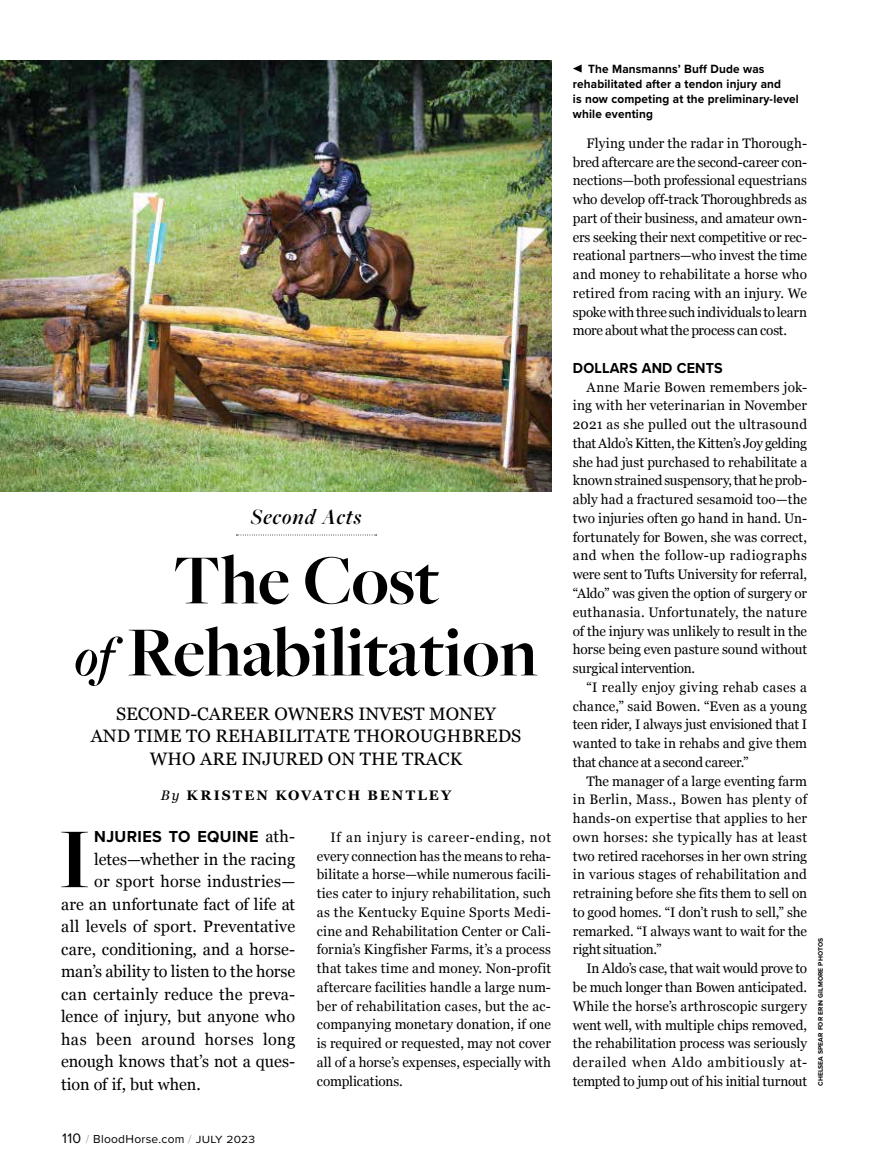
<style>
.page{position:relative;width:878px;height:1175px;background:#fff}
.page>*{position:absolute;margin:0;border:0;box-sizing:border-box;transform-origin:0 0}
.t1{font:700 88.5px "Freight Big Pro";color:#000}
.t2{font:700 72.9px/72px "Freight Big Pro";color:#000;text-align:center}
.t3{font:italic 600 22.8px "Freight Big Pro";letter-spacing:.05em;color:#000}
.t4{font:18px/22.5px "Georgia";color:#000;text-align:center}
.t5{font:16.5px "Georgia";letter-spacing:.005em;color:#000}
.t6{font:16.5px "Georgia";letter-spacing:.03em;color:#000}
.t7{font:700 16.5px "Proxima Nova";letter-spacing:.025em;color:#000}
.t8{font:700 15px "Proxima Nova";letter-spacing:.015em;color:#000;scale:.95 1}
.t9{font:13.8px/18.8px "Georgia";letter-spacing:-.01em;color:#000;text-align:justify}
.t10{font:700 13.8px "Georgia";letter-spacing:.15em;color:#000}
.t11{font:700 12.3px/15px "Proxima Nova";letter-spacing:.015em;color:#000;scale:.95 1}
.t12{font:12px "Proxima Nova";letter-spacing:.025em;color:#000}
.t13{font:700 6.75px "Proxima Nova";letter-spacing:.015em;color:#000}
.s1{font-weight:600;font-style:italic;font-size:58.65px}
.s2{font-weight:400;font-style:italic}
.s3{font-family:"Georgia";font-weight:400}
.s4{font-size:14.25px}
.s5{color:#a7a9ac}
.s6{font-size:10.8px}
</style>
<div class="page">
<img style="left:0;top:60px;width:551px;height:431px">
<svg style="left:573px;top:65px;width:8px;height:8px"></svg>
<svg style="left:236px;top:534px;width:140px;height:1px"></svg>
<h3 class="t3" style="left:251px;top:508px;width:112px">Second Acts</h3>
<h2 class="t2" style="left:75px;top:542px;width:464px">The Cost<br><span class="s1">of</span> Rehabilitation</h2>
<h3 class="t4" style="left:91px;top:703px;width:432px">SECOND-CAREER OWNERS INVEST MONEY<br>AND TIME TO REHABILITATE THOROUGHBREDS<br>WHO ARE INJURED ON THE TRACK</h3>
<p class="t10" style="left:161px;top:786px;width:292px"><span class="s2">By</span> KRISTEN KOVATCH BENTLEY</p>
<h1 class="t1" style="left:59px;top:804px;width:33px">I</h1>
<p class="t7" style="left:94px;top:829px;width:202px">NJURIES TO EQUINE <span class="s3">ath-</span></p>
<p class="t5" style="left:94px;top:852px;width:202px">letes—whether in the racing</p>
<p class="t5" style="left:94px;top:874px;width:202px">or sport horse industries—</p>
<p class="t5" style="left:61px;top:897px;width:236px">are an unfortunate fact of life at</p>
<p class="t5" style="left:61px;top:919px;width:236px">all levels of sport. Preventative</p>
<p class="t5" style="left:61px;top:942px;width:236px">care, conditioning, and a horse-</p>
<p class="t5" style="left:61px;top:964px;width:236px">man’s ability to listen to the horse</p>
<p class="t5" style="left:61px;top:987px;width:236px">can certainly reduce the preva-</p>
<p class="t5" style="left:61px;top:1009px;width:236px">lence of injury, but anyone who</p>
<p class="t6" style="left:61px;top:1032px;width:236px">has been around horses long</p>
<p class="t5" style="left:61px;top:1054px;width:236px">enough knows that’s not a ques-</p>
<p class="t5" style="left:61px;top:1077px;width:141px">tion of if, but when.</p>
<p class="t12" style="left:62px;top:1134px;width:194px"><span class="s4">110</span> <span class="s5">/</span> BloodHorse.com <span class="s5">/</span> <span class="s6">JULY 2023</span></p>
<p class="t9" style="left:317px;top:828px;width:236px;text-indent:14px">If an injury is career-ending, not every connection has the means to reha&shy;bilitate a horse—while numerous facili&shy;ties cater to injury rehabilitation, such as the Kentucky Equine Sports Medi&shy;cine and Rehabilitation Center or Cali&shy;fornia’s Kingfisher Farms, it’s a process that takes time and money. Non-profit aftercare facilities handle a large num&shy;ber of rehabilitation cases, but the ac&shy;companying monetary donation, if one is required or requested, may not cover all of a horse’s expenses, especially with complications.</p>
<p class="t11" style="left:573px;top:62px;width:239px;text-indent:15px">The Mansmanns’ Buff Dude was rehabilitated after a tendon injury and<br>is now competing at the preliminary-level while eventing</p>
<p class="t9" style="left:573px;top:135px;width:236px;text-indent:14px">Flying under the radar in Thorough&shy;bred aftercare are the second-career con&shy;nections—both professional equestrians who develop off-track Thoroughbreds as part of their business, and amateur own&shy;ers seeking their next competitive or rec&shy;reational partners—who invest the time and money to rehabilitate a horse who retired from racing with an injury. We spoke with three such individuals to learn more about what the process can cost.</p>
<p class="t8" style="left:573px;top:361px;width:159px">DOLLARS AND CENTS</p>
<p class="t9" style="left:573px;top:378px;width:236px;text-indent:14px">Anne Marie Bowen remembers jok&shy;ing with her veterinarian in November 2021 as she pulled out the ultrasound that Aldo’s Kitten, the Kitten’s Joy gelding she had just purchased to rehabilitate a known strained suspensory, that he prob&shy;ably had a fractured sesamoid too—the two injuries often go hand in hand. Un&shy;fortunately for Bowen, she was correct, and when the follow-up radiographs were sent to Tufts University for referral, “Aldo” was given the option of surgery or euthanasia. Unfortunately, the nature of the injury was unlikely to result in the horse being even pasture sound without surgical intervention.</p>
<p class="t9" style="left:573px;top:678px;width:236px;text-indent:14px">“I really enjoy giving rehab cases a chance,” said Bowen. “Even as a young teen rider, I always just envisioned that I wanted to take in rehabs and give them that chance at a second career.”</p>
<p class="t9" style="left:573px;top:772px;width:236px;text-indent:14px">The manager of a large eventing farm in Berlin, Mass., Bowen has plenty of hands-on expertise that applies to her own horses: she typically has at least two retired racehorses in her own string in various stages of rehabilitation and retraining before she fits them to sell on to good homes. “I don’t rush to sell,” she remarked. “I always want to wait for the right situation.”</p>
<p class="t9" style="left:573px;top:960px;width:236px;text-indent:14px">In Aldo’s case, that wait would prove to be much longer than Bowen anticipated.<br>While the horse’s arthroscopic surgery went well, with multiple chips removed, the rehabilitation process was seriously derailed when Aldo ambitiously at&shy;tempted to jump out of his initial turnout</p>
<p class="t13" style="left:817px;top:1086px;width:150px;rotate:-90deg">CHELSEA SPEAR FOR ERIN GILMORE PHOTOS</p>
</div>
